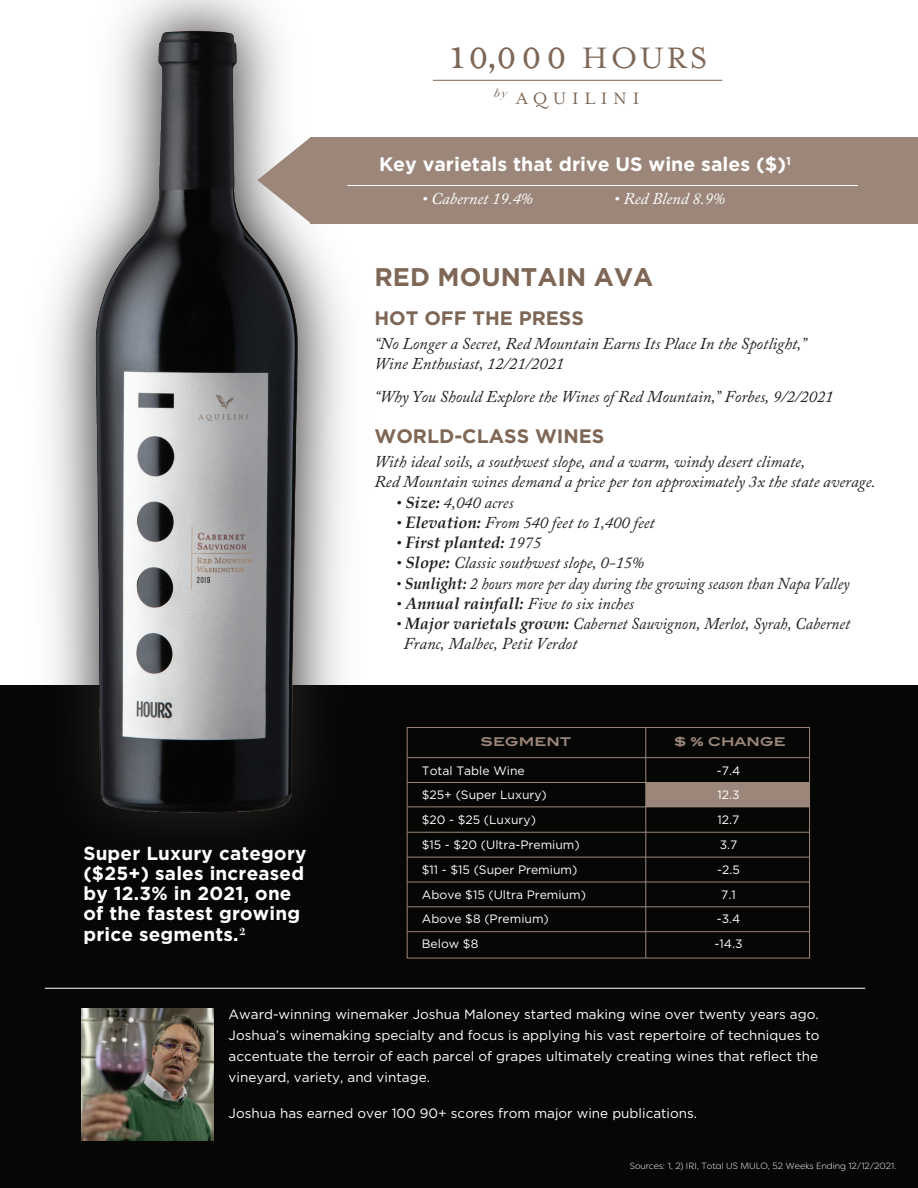
<style>
.page{position:relative;width:918px;height:1188px;background:#fff}
.page>*{position:absolute;margin:0;border:0;box-sizing:border-box;transform-origin:0 0}
.t1{font:46.05px "Mrs Eaves Small Caps";color:#7e6756}
.t2{font:700 25.5px "Gotham";color:#7e6756}
.t3{font:700 19.5px "Gotham";color:#fff}
.t4{font:700 19.5px "Gotham";color:#7e6756}
.t5{font:700 18.9px/20.2px "Gotham";letter-spacing:.01em;color:#fff}
.t6{font:18.9px "Mrs Eaves OT";letter-spacing:.3em;color:#7e6756}
.t7{font:italic 16.5px/20.2px "Adobe Caslon Pro";color:#231f20}
.t8{font:italic 16.5px/20.2px "Adobe Caslon Pro";color:#231f20;scale:.96 1}
.t9{font:italic 16.5px "Adobe Caslon Pro";color:#231f20;scale:.93 1}
.t10{font:italic 16.5px "Adobe Caslon Pro";color:#fff}
.t11{font:italic 700 16.5px "Palatino";color:#231f20}
.t12{font:13.5px/21px "Gotham";color:#fff;text-align:justify}
.t13{font:12.15px/24.8px "Gotham";color:#fff}
.t14{font:700 12.15px "Blair ITC";color:#9b8679}
.t15{font:300 9px "Filson Soft";color:#fff}
.s1{font-size:33.9px}
.s2{font-family:"Palatino";font-weight:700}
.s3{font-family:"Adobe Caslon Pro";font-weight:400}
</style>
<div class="page">
<div style="left:1px;top:685px;width:917px;height:502px;background:#060705"></div>
<img style="left:74px;top:0;width:247px;height:845px">
<hr style="left:433px;top:80px;width:289px;height:1px;background:#7e6756">
<hr style="left:45px;top:988px;width:820px;height:1px;background:#fff">
<img style="left:81px;top:1008px;width:133px;height:133px">
<div style="left:646px;top:783px;width:164px;height:24px;background:#9b8679"></div>
<hr style="left:646px;top:728px;width:1px;height:230px;background:#9b8679">
<div style="left:407px;top:727px;width:403px;height:231px;border:1px solid #9b8679"></div>
<hr style="left:407px;top:757px;width:403px;height:1px;background:#9b8679">
<hr style="left:407px;top:782px;width:403px;height:1px;background:#9b8679">
<hr style="left:408px;top:807px;width:401px;height:1px;background:#9b8679">
<hr style="left:407px;top:832px;width:403px;height:1px;background:#9b8679">
<hr style="left:407px;top:857px;width:403px;height:1px;background:#9b8679">
<hr style="left:407px;top:882px;width:403px;height:1px;background:#9b8679">
<hr style="left:407px;top:907px;width:403px;height:1px;background:#9b8679">
<hr style="left:407px;top:931px;width:403px;height:1px;background:#9b8679">
<svg style="left:257px;top:137px;width:54px;height:86px;background:#beb4ad"></svg>
<div style="left:311px;top:137px;width:607px;height:86px;background:#9b8679"></div>
<hr style="left:347px;top:185px;width:511px;height:1px;background:#fff">
<h1 class="t1" style="left:447px;top:31px;width:261px">10,000 <span class="s1">HOURS</span></h1>
<p class="t6" style="left:494px;top:87px;width:147px"><sup>by</sup> AQUILINI</p>
<p class="t3" style="left:379px;top:153px;width:413px">Key varietals that drive US wine sales ($)<sup>1</sup></p>
<p class="t10" style="left:422px;top:189px;width:112px">• Cabernet 19.4%</p>
<p class="t10" style="left:614px;top:189px;width:112px">• Red Blend 8.9%</p>
<h2 class="t2" style="left:374px;top:262px;width:280px">RED MOUNTAIN AVA</h2>
<p class="t4" style="left:374px;top:307px;width:211px">HOT OFF THE PRESS</p>
<p class="t7" style="left:374px;top:333px;width:434px">“No Longer a Secret, Red Mountain Earns Its Place In the Spotlight,”<br>Wine Enthusiast, 12/21/2021</p>
<p class="t7" style="left:374px;top:387px;width:461px">“Why You Should Explore the Wines of Red Mountain,” Forbes, 9/2/2021</p>
<p class="t4" style="left:374px;top:425px;width:231px">WORLD-CLASS WINES</p>
<p class="t7" style="left:374px;top:451px;width:503px">With ideal soils, a southwest slope, and a warm, windy desert climate,<br>Red Mountain wines demand a price per ton approximately 3x the state average.</p>
<p class="t7" style="left:396px;top:492px;width:119px">• <span class="s2">Size:</span> 4,040 acres</p>
<p class="t7" style="left:396px;top:512px;width:260px">• <span class="s2">Elevation:</span> From 540 feet to 1,400 feet</p>
<p class="t11" style="left:396px;top:529px;width:147px"><span class="s3">•</span> First planted: <span class="s3">1975</span></p>
<p class="t7" style="left:396px;top:552px;width:249px">• <span class="s2">Slope:</span> Classic southwest slope, 0-15%</p>
<p class="t9" style="left:396px;top:573px;width:489px">• <span class="s2">Sunlight:</span> 2 hours more per day during the growing season than Napa Valley</p>
<p class="t7" style="left:396px;top:593px;width:240px">• <span class="s2">Annual rainfall:</span> Five to six inches</p>
<p class="t8" style="left:403px;top:613px;width:467px;text-indent:-8px">• <span class="s2">Major varietals grown:</span> Cabernet Sauvignon, Merlot, Syrah, Cabernet<br>Franc, Malbec, Petit Verdot</p>
<p class="t5" style="left:83px;top:842px;width:225px">Super Luxury category ($25+) sales increased by 12.3% in 2021, one of the fastest growing price segments.<sup>2</sup></p>
<p class="t14" style="left:481px;top:734px;width:92px">SEGMENT</p>
<p class="t14" style="left:674px;top:734px;width:113px">$ % CHANGE</p>
<p class="t13" style="left:422px;top:758px;width:166px">Total Table Wine<br>$25+ (Super Luxury)<br>$20 - $25 (Luxury)<br>$15 - $20 (Ultra-Premium) $11 - $15 (Super Premium)<br>Above $15 (Ultra Premium)<br>Above $8 (Premium)<br>Below $8</p>
<p class="t13" style="left:715px;top:758px;width:29px;text-align:center">-7.4<br>12.3<br>12.7<br>3.7 -2.5<br>7.1 -3.4 -14.3</p>
<p class="t12" style="left:229px;top:1003px;width:593px">Award-winning winemaker Joshua Maloney started making wine over twenty years ago.<br>Joshua’s winemaking specialty and focus is applying his vast repertoire of techniques to accentuate the terroir of each parcel of grapes ultimately creating wines that reflect the vineyard, variety, and vintage.</p>
<p class="t12" style="left:229px;top:1102px;width:470px">Joshua has earned over 100 90+ scores from major wine publications.</p>
<p class="t15" style="left:630px;top:1161px;width:268px">Sources: 1, 2) IRI, Total US MULO, 52 Weeks Ending 12/12/2021.</p>
</div>
